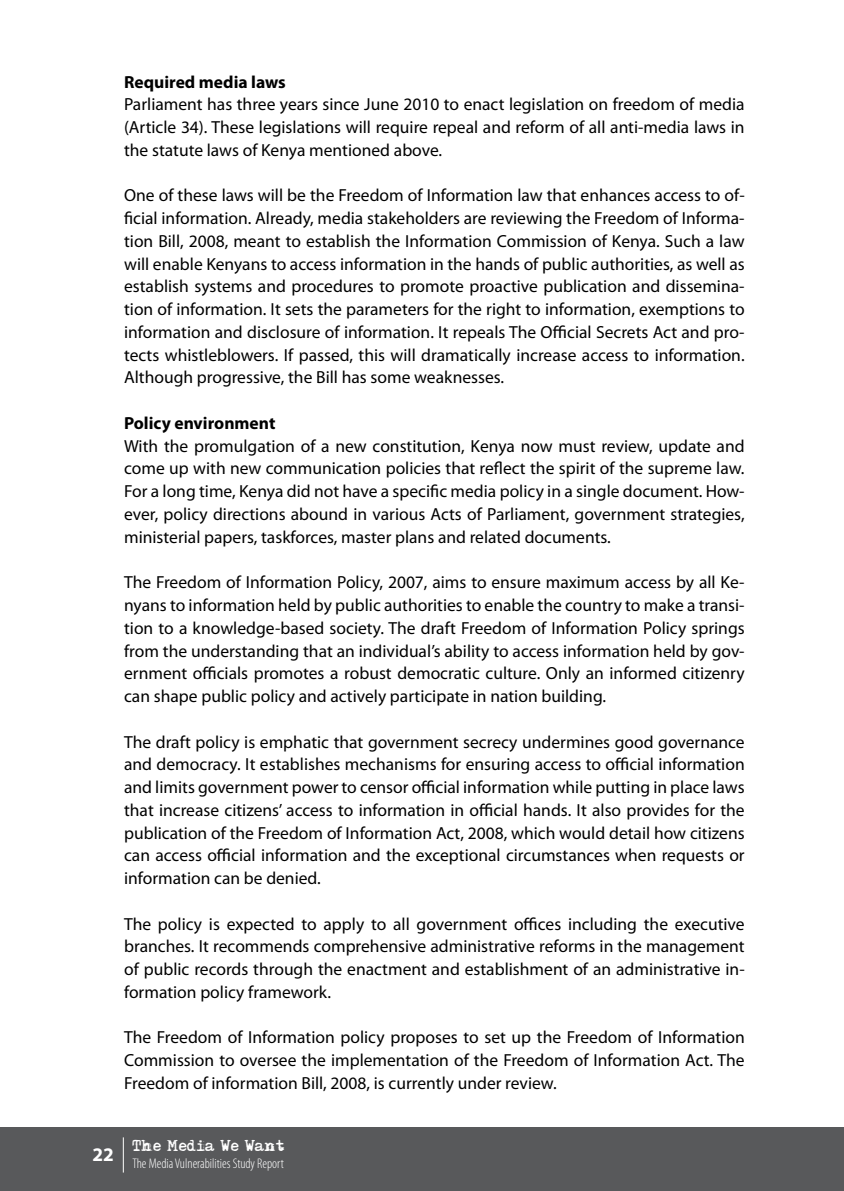
<style>
.page{position:relative;width:844px;height:1191px;background:#fff}
.page>*{position:absolute;margin:0;border:0;box-sizing:border-box;transform-origin:0 0}
.t1{font:700 19.25px "Myriad Pro";color:#fff}
.t2{font:17.5px/22.8px "Myriad Pro";color:#000;text-align:justify}
.t3{font:700 17.5px "Myriad Pro";color:#000}
.t4{font:300 condensed 14px "Myriad Pro";color:#fff}
.t5{font:14px "Adler";color:#fff}
</style>
<div class="page">
<div style="left:0;top:1127px;width:843px;height:64px;background:#58595b"></div>
<hr style="left:123px;top:1137px;width:1px;height:35px;background:#fff">
<p class="t3" style="left:124px;top:70px;width:163px">Required media laws</p>
<p class="t2" style="left:124px;top:93px;width:622px">Parliament has three years since June 2010 to enact legislation on freedom of media (Article 34). These legislations will require repeal and reform of all anti-media laws in the statute laws of Kenya mentioned above.</p>
<p class="t2" style="left:124px;top:184px;width:622px">One of these laws will be the Freedom of Information law that enhances access to of&shy;ficial information. Already, media stakeholders are reviewing the Freedom of Informa&shy;tion Bill, 2008, meant to establish the Information Commission of Kenya. Such a law will enable Kenyans to access information in the hands of public authorities, as well as establish systems and procedures to promote proactive publication and dissemina&shy;tion of information. It sets the parameters for the right to information, exemptions to information and disclosure of information. It repeals The Official Secrets Act and pro&shy;tects whistleblowers. If passed, this will dramatically increase access to information.<br>Although progressive, the Bill has some weaknesses.</p>
<p class="t3" style="left:124px;top:411px;width:153px">Policy environment</p>
<p class="t2" style="left:124px;top:434px;width:622px">With the promulgation of a new constitution, Kenya now must review, update and come up with new communication policies that reflect the spirit of the supreme law.<br>For a long time, Kenya did not have a specific media policy in a single document. How&shy;ever, policy directions abound in various Acts of Parliament, government strategies, ministerial papers, taskforces, master plans and related documents.</p>
<p class="t2" style="left:124px;top:571px;width:622px">The Freedom of Information Policy, 2007, aims to ensure maximum access by all Ke&shy;nyans to information held by public authorities to enable the country to make a transi&shy;tion to a knowledge-based society. The draft Freedom of Information Policy springs from the understanding that an individual’s ability to access information held by gov&shy;ernment officials promotes a robust democratic culture. Only an informed citizenry can shape public policy and actively participate in nation building.</p>
<p class="t2" style="left:124px;top:730px;width:622px">The draft policy is emphatic that government secrecy undermines good governance and democracy. It establishes mechanisms for ensuring access to official information and limits government power to censor official information while putting in place laws that increase citizens’ access to information in official hands. It also provides for the publication of the Freedom of Information Act, 2008, which would detail how citizens can access official information and the exceptional circumstances when requests or information can be denied.</p>
<p class="t2" style="left:124px;top:912px;width:622px">The policy is expected to apply to all government offices including the executive branches. It recommends comprehensive administrative reforms in the management of public records through the enactment and establishment of an administrative in&shy;formation policy framework.</p>
<p class="t2" style="left:124px;top:1026px;width:622px">The Freedom of Information policy proposes to set up the Freedom of Information Commission to oversee the implementation of the Freedom of Information Act. The Freedom of information Bill, 2008, is currently under review.</p>
<p class="t1" style="left:93px;top:1142px;width:23px">22</p>
<p class="t5" style="left:132px;top:1140px;width:154px">The Media We Want</p>
<p class="t4" style="left:132px;top:1155px;width:153px">The Media Vulnerabilities Study Report</p>
</div>
